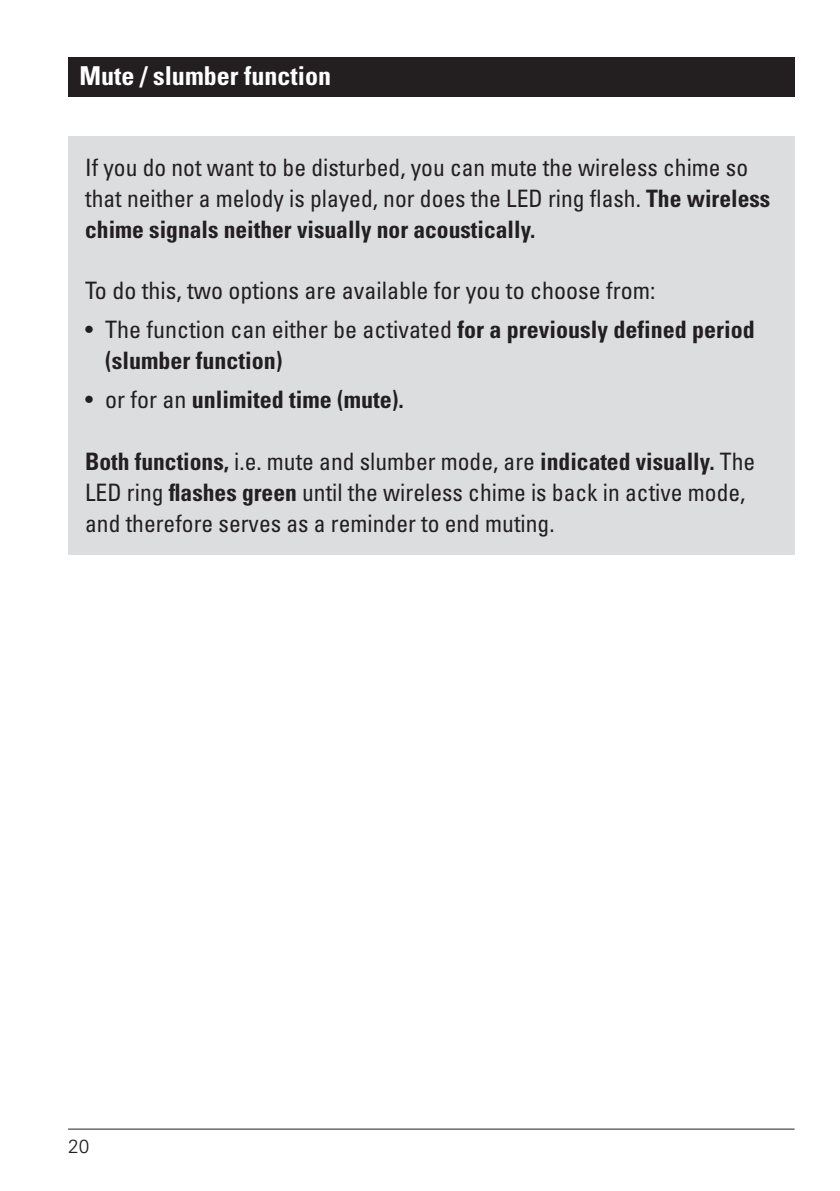
<style>
.page{position:relative;width:840px;height:1191px;background:#fff}
.page>*{position:absolute;margin:0;border:0;box-sizing:border-box;transform-origin:0 0}
.t1{font:700 condensed 26px "Univers LT Std";color:#fff}
.t2{font:condensed 24px/31px "Univers LT Std";color:#231f20}
.t3{font:700 condensed 24px/31px "Univers LT Std";color:#231f20}
.t4{font:300 19px "Univers LT Std";color:#231f20}
.s1{font-weight:700}
.s2{font-weight:400}
</style>
<div class="page">
<hr style="left:68px;top:1128px;width:726px;height:1px;background:#231f20">
<div style="left:68px;top:136px;width:726px;height:418px;background:#dcdddf"></div>
<div style="left:68px;top:57px;width:726px;height:39px;background:#231f20"></div>
<p class="t1" style="left:79px;top:59px;width:253px">Mute / slumber function</p>
<p class="t2" style="left:85px;top:151px;width:686px">If you do not want to be disturbed, you can mute the wireless chime so that neither a melody is played, nor does the LED ring flash. <span class="s1">The wireless chime signals neither visually nor acoustically.</span></p>
<p class="t2" style="left:85px;top:275px;width:571px">To do this, two options are available for you to choose from:</p>
<p class="t3" style="left:105px;top:314px;width:651px;text-indent:-20px"><span class="s2">• The function can either be activated</span> for a previously defined period (slumber function)</p>
<p class="t3" style="left:85px;top:384px;width:320px"><span class="s2">• or for an</span> unlimited time (mute).</p>
<p class="t2" style="left:85px;top:446px;width:671px"><span class="s1">Both functions,</span> i.e. mute and slumber mode, are <span class="s1">indicated visually.</span> The<br>LED ring <span class="s1">flashes green</span> until the wireless chime is back in active mode, and therefore serves as a reminder to end muting.</p>
<p class="t4" style="left:68px;top:1134px;width:23px">20</p>
</div>
